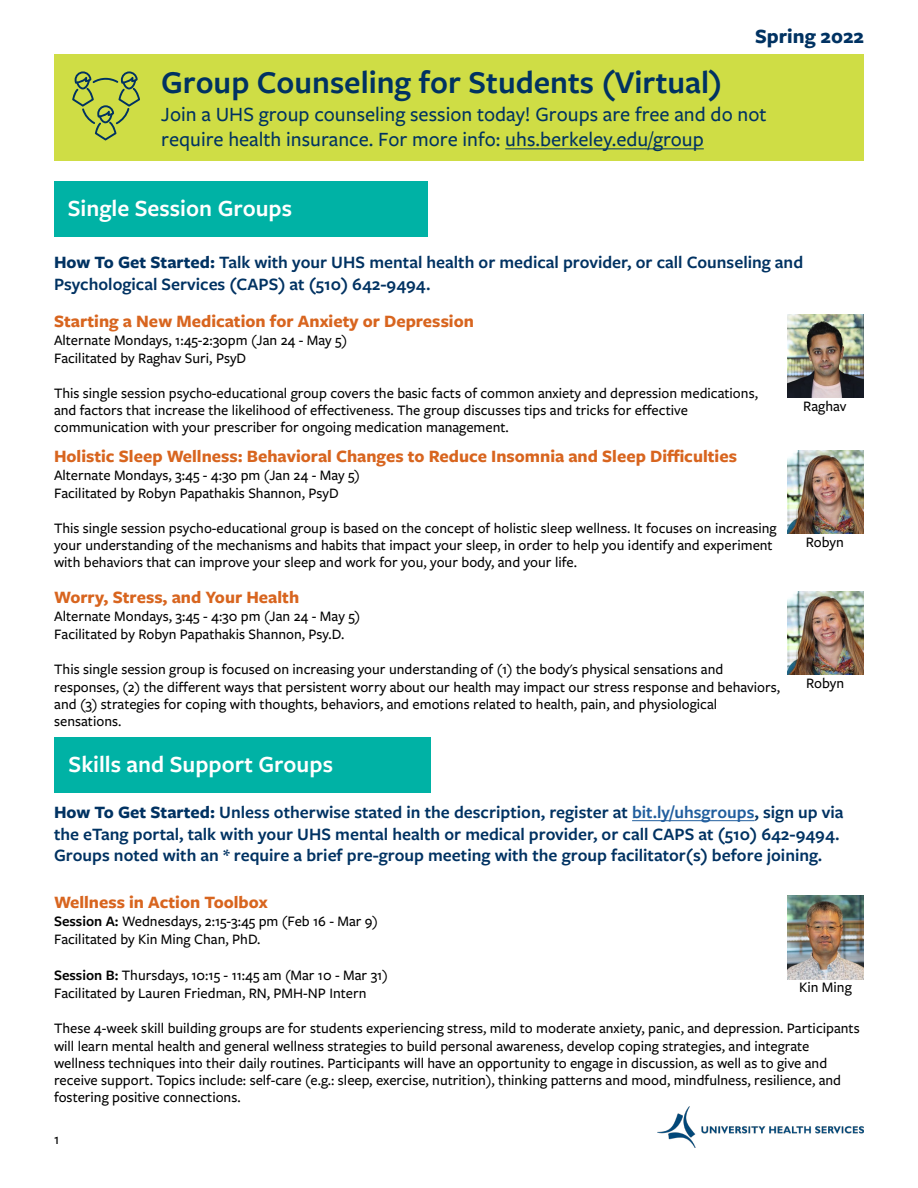
<style>
.page{position:relative;width:918px;height:1188px;background:#fff}
.page>*{position:absolute;margin:0;border:0;box-sizing:border-box;transform-origin:0 0}
.t1{font:600 33px "Freight Sans Pro";color:#003262}
.t2{font:600 24px "Freight Sans Pro";color:#fff}
.t3{font:500 21px/25.2px "Freight Sans Pro";color:#003262}
.t4{font:700 21px "Freight Sans Pro";color:#003262}
.t5{font:600 18px/21.6px "Freight Sans Pro";color:#003262}
.t6{font:700 18px "Freight Sans Pro";color:#d8651f}
.t7{font:500 15px/17.2px "Freight Sans Pro";color:#000}
.s1{font-weight:700}
.s2{color:#215e9e}
.s3{font-weight:600}
</style>
<div class="page">
<div style="left:54px;top:54px;width:810px;height:106px;background:#cfdd45"></div>
<hr style="left:505px;top:149px;width:199px;height:1px;background:#003262">
<hr style="left:632px;top:820px;width:123px;height:1px;background:#215e9e">
<svg style="left:72px;top:71px;width:68px;height:69px"></svg>
<div style="left:54px;top:738px;width:376px;height:55px;background:#00b2a5"></div>
<div style="left:54px;top:181px;width:373px;height:55px;background:#00b2a5"></div>
<img style="left:787px;top:314px;width:77px;height:84px">
<img style="left:787px;top:450px;width:77px;height:84px">
<img style="left:657px;top:1106px;width:207px;height:41px">
<img style="left:788px;top:896px;width:76px;height:83px">
<img style="left:788px;top:591px;width:76px;height:84px">
<h3 class="t4" style="left:755px;top:21px;width:110px">Spring 2022</h3>
<h1 class="t1" style="left:161px;top:60px;width:562px">Group Counseling for Students (Virtual)</h1>
<h3 class="t3" style="left:161px;top:101px;width:607px">Join a UHS group counseling session today! Groups are free and do not require health insurance. For more info: uhs.berkeley.edu/group</h3>
<h2 class="t2" style="left:68px;top:191px;width:226px">Single Session Groups</h2>
<p class="t5" style="left:54px;top:251px;width:751px"><span class="s1">How To Get Started:</span> Talk with your UHS mental health or medical provider, or call Counseling and<br>Psychological Services (CAPS) at (510) 642-9494.</p>
<p class="t6" style="left:54px;top:308px;width:421px">Starting a New Medication for Anxiety or Depression</p>
<p class="t7" style="left:54px;top:330px;width:295px;line-height:18px">Alternate Mondays, 1:45-2:30pm (Jan 24 - May 5)<br>Facilitated by Raghav Suri, PsyD</p>
<p class="t7" style="left:54px;top:384px;width:705px">This single session psycho-educational group covers the basic facts of common anxiety and depression medications, and factors that increase the likelihood of effectiveness. The group discusses tips and tricks for effective communication with your prescriber for ongoing medication management.</p>
<p class="t6" style="left:54px;top:443px;width:684px">Holistic Sleep Wellness: Behavioral Changes to Reduce Insomnia and Sleep Difficulties</p>
<p class="t7" style="left:54px;top:465px;width:308px;line-height:18px">Alternate Mondays, 3:45 - 4:30 pm (Jan 24 - May 5)<br>Facilitated by Robyn Papathakis Shannon, PsyD</p>
<p class="t7" style="left:54px;top:519px;width:724px">This single session psycho-educational group is based on the concept of holistic sleep wellness. It focuses on increasing your understanding of the mechanisms and habits that impact your sleep, in order to help you identify and experiment with behaviors that can improve your sleep and work for you, your body, and your life.</p>
<p class="t6" style="left:54px;top:585px;width:246px">Worry, Stress, and Your Health</p>
<p class="t7" style="left:54px;top:607px;width:308px;line-height:18px">Alternate Mondays, 3:45 - 4:30 pm (Jan 24 - May 5)<br>Facilitated by Robyn Papathakis Shannon, Psy.D.</p>
<p class="t7" style="left:54px;top:660px;width:727px">This single session group is focused on increasing your understanding of (1) the body's physical sensations and responses, (2) the different ways that persistent worry about our health may impact our stress response and behaviors, and (3) strategies for coping with thoughts, behaviors, and emotions related to health, pain, and physiological sensations.</p>
<h2 class="t2" style="left:68px;top:748px;width:266px">Skills and Support Groups</h2>
<p class="t7" style="left:803px;top:397px;width:45px">Raghav</p>
<p class="t7" style="left:806px;top:533px;width:40px">Robyn</p>
<p class="t7" style="left:806px;top:674px;width:40px">Robyn</p>
<p class="t5" style="left:54px;top:801px;width:791px"><span class="s1">How To Get Started:</span> Unless otherwise stated in the description, register at <span class="s2">bit.ly/uhsgroups</span>, sign up via the eTang portal, talk with your UHS mental health or medical provider, or call CAPS at (510) 642-9494.<br>Groups noted with an * require a brief pre-group meeting with the group facilitator(s) before joining.</p>
<p class="t6" style="left:54px;top:890px;width:215px">Wellness in Action Toolbox</p>
<p class="t7" style="left:54px;top:912px;width:326px;line-height:18px"><span class="s3">Session A:</span> Wednesdays, 2:15-3:45 pm (Feb 16 - Mar 9)<br>Facilitated by Kin Ming Chan, PhD.</p>
<p class="t7" style="left:54px;top:966px;width:335px;line-height:18px"><span class="s3">Session B:</span> Thursdays, 10:15 - 11:45 am (Mar 10 - Mar 31)<br>Facilitated by Lauren Friedman, RN, PMH-NP Intern</p>
<p class="t7" style="left:54px;top:1019px;width:807px">These 4-week skill building groups are for students experiencing stress, mild to moderate anxiety, panic, and depression. Participants will learn mental health and general wellness strategies to build personal awareness, develop coping strategies, and integrate wellness techniques into their daily routines. Participants will have an opportunity to engage in discussion, as well as to give and receive support. Topics include: self-care (e.g.: sleep, exercise, nutrition), thinking patterns and mood, mindfulness, resilience, and fostering positive connections.</p>
<p class="t7" style="left:799px;top:978px;width:54px">Kin Ming</p>
<p class="t7" style="left:54px;top:1130px;width:7px">1</p>
</div>
